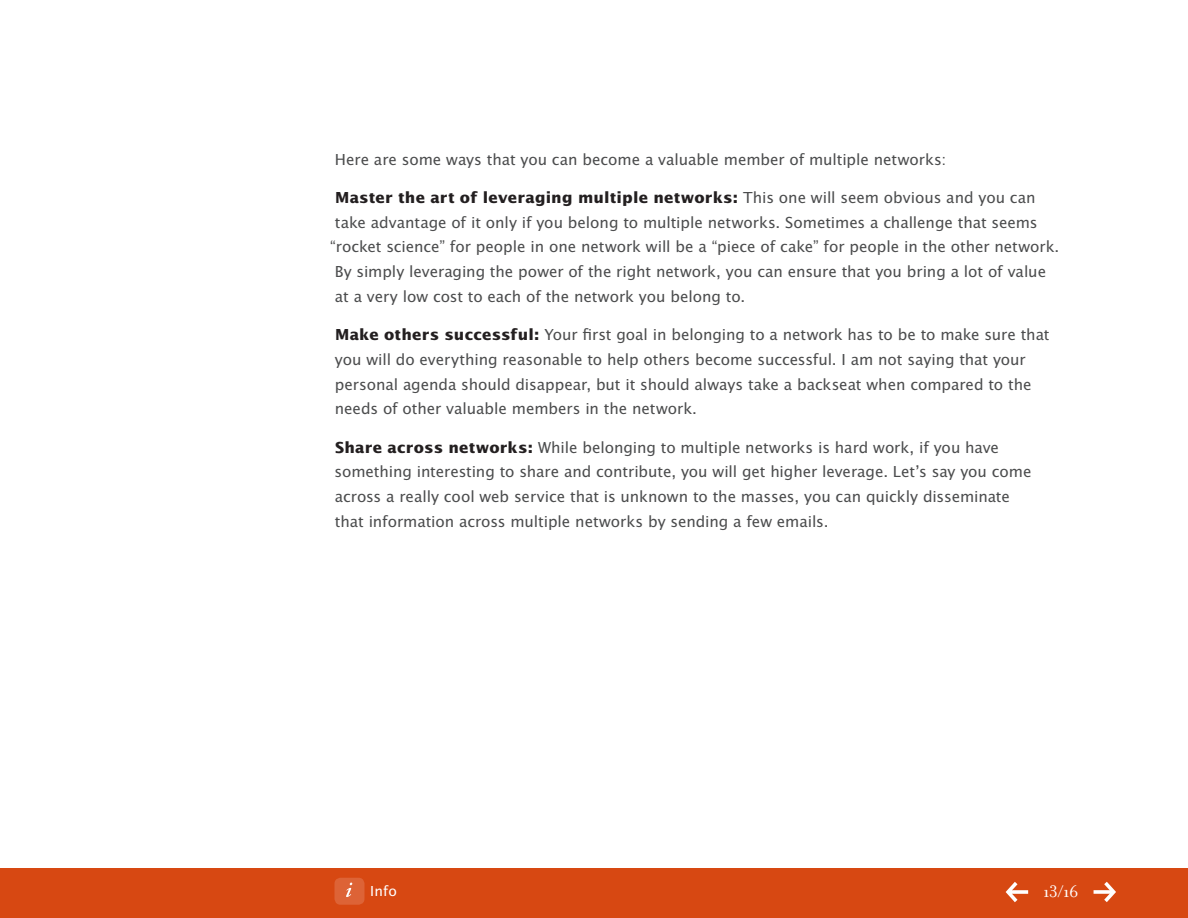
<style>
.page{position:relative;width:1188px;height:918px;background:#fff}
.page>*{position:absolute;margin:0;border:0;box-sizing:border-box;transform-origin:0 0}
.t1{font:18px "Filosofia";color:#fff}
.t2{font:16.5px/24.8px "Lucida Sans EFOP";letter-spacing:-.005em;color:#4b4c4d}
.t3{font:15px "Lucida Sans EFOP";color:#fff}
.s1{font-weight:700;color:#231f20}
</style>
<div class="page">
<div style="left:0;top:869px;width:1188px;height:49px;background:#d74812"></div>
<div style="left:334px;top:878px;width:30px;height:27px;background:#dd6336;border-radius:6px"></div>
<svg style="left:346px;top:883px;width:6px;height:14px"></svg>
<svg style="left:1006px;top:882px;width:22px;height:20px"></svg>
<svg style="left:1094px;top:882px;width:22px;height:20px"></svg>
<p class="t2" style="left:335px;top:148px;width:613px">Here are some ways that you can become a valuable member of multiple networks:</p>
<p class="t2" style="left:330px;top:186px;width:731px"><span class="s1">Master the art of leveraging multiple networks:</span> This one will seem obvious and you can take advantage of it only if you belong to multiple networks. Sometimes a challenge that seems “rocket science” for people in one network will be a “piece of cake” for people in the other network.<br>By simply leveraging the power of the right network, you can ensure that you bring a lot of value at a very low cost to each of the network you belong to.</p>
<p class="t2" style="left:335px;top:323px;width:716px"><span class="s1">Make others successful:</span> Your first goal in belonging to a network has to be to make sure that you will do everything reasonable to help others become successful. I am not saying that your personal agenda should disappear, but it should always take a backseat when compared to the needs of other valuable members in the network.</p>
<p class="t2" style="left:335px;top:436px;width:698px"><span class="s1">Share across networks:</span> While belonging to multiple networks is hard work, if you have something interesting to share and contribute, you will get higher leverage. Let’s say you come across a really cool web service that is unknown to the masses, you can quickly disseminate that information across multiple networks by sending a few emails.</p>
<p class="t3" style="left:370px;top:883px;width:28px">Info</p>
<p class="t1" style="left:1043px;top:881px;width:37px">13/16</p>
</div>
